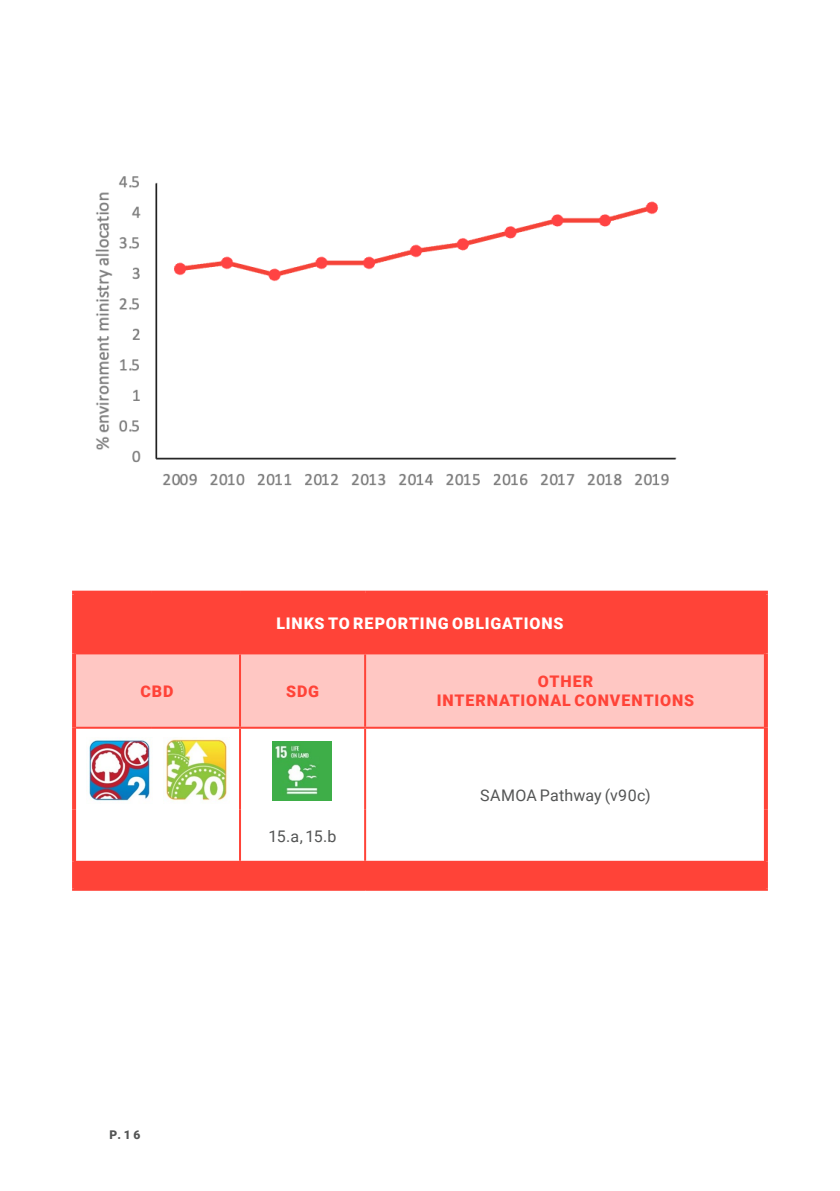
<style>
.page{position:relative;width:840px;height:1191px;background:#fff}
.page>*{position:absolute;margin:0;border:0;box-sizing:border-box;transform-origin:0 0}
.Body_Text_1{font:900 16px/19.2px "Roboto";letter-spacing:.055em;color:#ff4338;text-align:center}
.Body_Text_1-2{font:900 16px "Roboto";letter-spacing:.055em;color:#fff}
.Body_Text_1-3{font:16px "Roboto";letter-spacing:.015em;color:#545555}
.t1{font:900 12px "Roboto";color:#545555}
</style>
<div class="page">
<div style="left:74px;top:592px;width:691px;height:61px;background:#ff4338"></div>
<div style="left:76px;top:654px;width:687px;height:72px;background:#ffc7c3"></div>
<div style="left:74px;top:861px;width:691px;height:28px;background:#ff4338"></div>
<svg style="left:72px;top:590px;width:79px;height:4px"></svg>
<svg style="left:72px;top:594px;width:2px;height:59px"></svg>
<svg style="left:151px;top:590px;width:89px;height:2px"></svg>
<svg style="left:240px;top:590px;width:125px;height:2px"></svg>
<svg style="left:365px;top:590px;width:402px;height:4px;fill:#ff4338"></svg>
<svg style="left:72px;top:653px;width:4px;height:74px"></svg>
<hr style="left:76px;top:652px;width:75px;height:2px;background:#ff4338">
<hr style="left:151px;top:652px;width:89px;height:2px;background:#ff4338">
<hr style="left:240px;top:652px;width:125px;height:2px;background:#ff4338">
<hr style="left:239px;top:654px;width:2px;height:72px;background:#ff4338">
<hr style="left:365px;top:652px;width:398px;height:2px;background:#ff4338">
<hr style="left:364px;top:654px;width:2px;height:72px;background:#ff4338">
<hr style="left:76px;top:726px;width:75px;height:2px;background:#ff4338">
<hr style="left:151px;top:726px;width:89px;height:2px;background:#ff4338">
<hr style="left:240px;top:726px;width:125px;height:2px;background:#ff4338">
<hr style="left:239px;top:728px;width:2px;height:81px;background:#ff4338">
<svg style="left:72px;top:727px;width:4px;height:82px"></svg>
<hr style="left:365px;top:726px;width:398px;height:2px;background:#ff4338">
<hr style="left:364px;top:728px;width:2px;height:81px;background:#ff4338">
<svg style="left:72px;top:809px;width:4px;height:52px"></svg>
<hr style="left:239px;top:809px;width:2px;height:51px;background:#ff4338">
<hr style="left:364px;top:809px;width:2px;height:51px;background:#ff4338">
<hr style="left:76px;top:860px;width:75px;height:2px;background:#ff4338">
<hr style="left:151px;top:860px;width:89px;height:2px;background:#ff4338">
<hr style="left:240px;top:860px;width:125px;height:2px;background:#ff4338">
<hr style="left:365px;top:860px;width:398px;height:2px;background:#ff4338">
<hr style="left:72px;top:888px;width:79px;height:2px;background:#ff4338">
<hr style="left:151px;top:888px;width:89px;height:2px;background:#ff4338">
<hr style="left:240px;top:888px;width:125px;height:2px;background:#ff4338">
<hr style="left:365px;top:888px;width:402px;height:2px;background:#ff4338">
<svg style="left:72px;top:861px;width:2px;height:27px"></svg>
<hr style="left:763px;top:594px;width:4px;height:59px;background:#ff4338">
<svg style="left:763px;top:653px;width:4px;height:74px"></svg>
<svg style="left:763px;top:727px;width:4px;height:82px"></svg>
<svg style="left:763px;top:809px;width:4px;height:52px"></svg>
<hr style="left:763px;top:861px;width:4px;height:27px;background:#ff4338">
<img style="left:95px;top:176px;width:582px;height:310px">
<img style="left:89px;top:740px;width:61px;height:61px">
<img style="left:166px;top:739px;width:62px;height:62px">
<img style="left:273px;top:741px;width:58px;height:59px">
<p class="Body_Text_1-2" style="left:276px;top:612px;width:288px">LINKS TO REPORTING OBLIGATIONS</p>
<p class="Body_Text_1" style="left:140px;top:680px;width:35px">CBD</p>
<p class="Body_Text_1" style="left:286px;top:680px;width:35px">SDG</p>
<p class="Body_Text_1" style="left:436px;top:671px;width:259px">OTHER<br>INTERNATIONAL CONVENTIONS</p>
<p class="t1" style="left:109px;top:1126px;width:33px">P.16</p>
<p class="Body_Text_1-3" style="left:268px;top:825px;width:69px">15.a, 15.b</p>
<p class="Body_Text_1-3" style="left:480px;top:784px;width:172px">SAMOA Pathway (v90c)</p>
</div>
